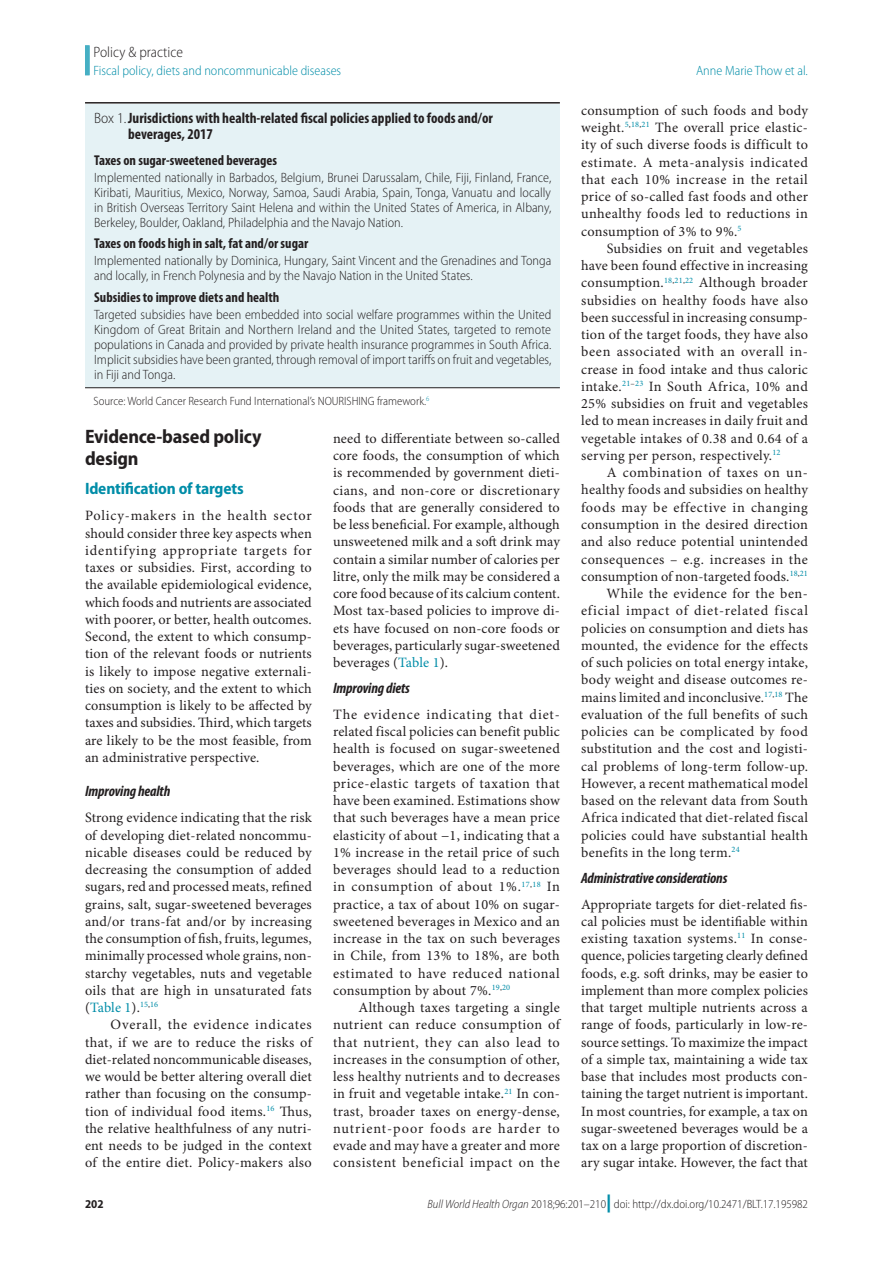
<style>
.page{position:relative;width:893px;height:1263px;background:#fff}
.page>*{position:absolute;margin:0;border:0;box-sizing:border-box;transform-origin:0 0}
.t1{font:700 semi-condensed 19.5px/22.5px "Myriad Pro";letter-spacing:-.01em;color:#231f20}
.t2{font:700 semi-condensed 16.5px "Myriad Pro";letter-spacing:-.01em;color:#008da8}
.t3{font:700 condensed 15px/16.5px "Myriad Pro";color:#231f20}
.t4{font:italic 700 condensed 15px "Myriad Pro";letter-spacing:-.01em;color:#231f20}
.t5{font:300 semi-condensed 15px "Myriad Pro";color:#231f20}
.t6{font:14.25px/17.2px "Minion Pro";letter-spacing:.02em;color:#231f20;text-align:justify}
.t7{font:700 condensed 14.25px "Myriad Pro";color:#231f20}
.t8{font:14.25px "Minion Pro";letter-spacing:.045em;color:#231f20}
.t9{font:14.25px "Minion Pro";letter-spacing:.055em;color:#231f20}
.t10{font:300 semi-condensed 13.5px/15px "Myriad Pro";color:#231f20;text-align:justify}
.t11{font:300 semi-condensed 13.5px "Myriad Pro";color:#008da8}
.t12{font:300 semi-condensed 12px "Myriad Pro";color:#231f20}
.t13{font:700 semi-condensed 12px "Myriad Pro";color:#231f20}
.s1{font-weight:300;font-stretch:semi-condensed}
.s2{color:#008da8}
.s3{font-style:italic}
.s4{font-weight:900;font-stretch:normal;font-size:18px;color:#008da8}
</style>
<div class="page">
<div style="left:85px;top:45px;width:5px;height:30px;background:#46afc4"></div>
<div style="left:85px;top:104px;width:474px;height:284px;background:#e5f2f5"></div>
<hr style="left:85px;top:102px;width:475px;height:2px;background:#231f20">
<hr style="left:85px;top:387px;width:475px;height:1px;background:#231f20">
<p class="t5" style="left:94px;top:44px;width:91px">Policy &amp; practice</p>
<p class="t11" style="left:94px;top:63px;width:249px">Fiscal policy, diets and noncommunicable diseases</p>
<p class="t11" style="left:696px;top:63px;width:113px">Anne Marie Thow et al.</p>
<p class="t3" style="left:128px;top:110px;width:366px;text-indent:-34px"><span class="s1">Box 1.</span>Jurisdictions with health-related fiscal policies applied to foods and/or beverages, 2017</p>
<p class="t7" style="left:94px;top:152px;width:185px">Taxes on sugar-sweetened beverages</p>
<p class="t10" style="left:94px;top:170px;width:459px">Implemented nationally in Barbados, Belgium, Brunei Darussalam, Chile, Fiji, Finland, France, Kiribati, Mauritius, Mexico, Norway, Samoa, Saudi Arabia, Spain, Tonga, Vanuatu and locally in British Overseas Territory Saint Helena and within the United States of America, in Albany, Berkeley, Boulder, Oakland, Philadelphia and the Navajo Nation.</p>
<p class="t7" style="left:94px;top:236px;width:216px">Taxes on foods high in salt, fat and/or sugar</p>
<p class="t10" style="left:94px;top:254px;width:459px">Implemented nationally by Dominica, Hungary, Saint Vincent and the Grenadines and Tonga and locally, in French Polynesia and by the Navajo Nation in the United States.</p>
<p class="t7" style="left:94px;top:289px;width:187px">Subsidies to improve diets and health</p>
<p class="t10" style="left:94px;top:307px;width:459px">Targeted subsidies have been embedded into social welfare programmes within the United Kingdom of Great Britain and Northern Ireland and the United States, targeted to remote populations in Canada and provided by private health insurance programmes in South Africa.<br>Implicit subsidies have been granted, through removal of import tariffs on fruit and vegetables, in Fiji and Tonga.</p>
<p class="t12" style="left:94px;top:395px;width:337px">Source: World Cancer Research Fund International’s NOURISHING framework.<sup>6</sup></p>
<h1 class="t1" style="left:85px;top:425px;width:178px">Evidence-based policy design</h1>
<p class="t2" style="left:85px;top:480px;width:160px">Identification of targets</p>
<p class="t6" style="left:85px;top:508px;width:228px">Policy-makers in the health sector should consider three key aspects when identifying appropriate targets for taxes or subsidies. First, according to the available epidemiological evidence, which foods and nutrients are associated with poorer, or better, health outcomes.<br>Second, the extent to which consump&shy;tion of the relevant foods or nutrients is likely to impose negative externali&shy;ties on society, and the extent to which consumption is likely to be affected by taxes and subsidies. Third, which targets are likely to be the most feasible, from an administrative perspective.</p>
<p class="t4" style="left:85px;top:783px;width:87px">Improving health</p>
<p class="t6" style="left:85px;top:810px;width:228px">Strong evidence indicating that the risk of developing diet-related noncommu&shy;nicable diseases could be reduced by decreasing the consumption of added sugars, red and processed meats, refined grains, salt, sugar-sweetened beverages and/or trans-fat and/or by increasing the consumption of fish, fruits, legumes, minimally processed whole grains, non&shy;starchy vegetables, nuts and vegetable oils that are high in unsaturated fats (<span class="s2">Table 1</span>).<sup>15</sup><sup>,</sup><sup>16</sup></p>
<p class="t6" style="left:85px;top:1017px;width:228px;text-indent:26px">Overall, the evidence indicates that, if we are to reduce the risks of diet-related noncommunicable diseases, we would be better altering overall diet rather than focusing on the consump&shy;tion of individual food items.<sup>16</sup> Thus, the relative healthfulness of any nutri&shy;ent needs to be judged in the context of the entire diet. Policy-makers also</p>
<p class="t6" style="left:333px;top:430px;width:228px">need to differentiate between so-called core foods, the consumption of which is recommended by government dieti&shy;cians, and non-core or discretionary foods that are generally considered to be less beneficial. For example, although unsweetened milk and a soft drink may contain a similar number of calories per litre, only the milk may be considered a core food because of its calcium content.<br>Most tax-based policies to improve di&shy;ets have focused on non-core foods or beverages, particularly sugar-sweetened beverages (<span class="s2">Table 1</span>).</p>
<p class="t4" style="left:333px;top:680px;width:78px">Improving diets</p>
<p class="t6" style="left:333px;top:706px;width:228px">The evidence indicating that diet&shy;related fiscal policies can benefit public health is focused on sugar-sweetened beverages, which are one of the more price-elastic targets of taxation that have been examined. Estimations show that such beverages have a mean price elasticity of about −1, indicating that a 1% increase in the retail price of such beverages should lead to a reduction in consumption of about 1%.<sup>17</sup><sup>,</sup><sup>18</sup> In practice, a tax of about 10% on sugar&shy;sweetened beverages in Mexico and an increase in the tax on such beverages in Chile, from 13% to 18%, are both estimated to have reduced national consumption by about 7%.<sup>19</sup><sup>,</sup><sup>20</sup></p>
<p class="t6" style="left:333px;top:999px;width:228px;text-indent:26px">Although taxes targeting a single nutrient can reduce consumption of that nutrient, they can also lead to increases in the consumption of other, less healthy nutrients and to decreases in fruit and vegetable intake.<sup>21</sup> In con&shy;trast, broader taxes on energy-dense, nutrient-poor foods are harder to evade and may have a greater and more consistent beneficial impact on the</p>
<p class="t6" style="left:581px;top:102px;width:228px">consumption of such foods and body weight.<sup>5</sup><sup>,</sup><sup>18</sup><sup>,</sup><sup>21</sup> The overall price elastic&shy;ity of such diverse foods is difficult to estimate. A meta-analysis indicated that each 10% increase in the retail price of so-called fast foods and other unhealthy foods led to reductions in consumption of 3% to 9%.<sup>5</sup></p>
<p class="t6" style="left:581px;top:240px;width:228px;text-indent:26px">Subsidies on fruit and vegetables have been found effective in increasing consumption.<sup>18</sup><sup>,</sup><sup>21</sup><sup>,</sup><sup>22</sup> Although broader subsidies on healthy foods have also been successful in increasing consump&shy;tion of the target foods, they have also been associated with an overall in&shy;crease in food intake and thus caloric intake.<sup>21</sup><sup>–</sup><sup>23</sup> In South Africa, 10% and 25% subsidies on fruit and vegetables led to mean increases in daily fruit and vegetable intakes of 0.38 and 0.64 of a serving per person, respectively.<sup>12</sup></p>
<p class="t8" style="left:607px;top:464px;width:203px">A combination of taxes on un-</p>
<p class="t6" style="left:581px;top:482px;width:228px">healthy foods and subsidies on healthy</p>
<p class="t8" style="left:581px;top:499px;width:228px">foods may be effective in changing</p>
<p class="t6" style="left:581px;top:516px;width:228px">consumption in the desired direction</p>
<p class="t6" style="left:581px;top:534px;width:228px">and also reduce potential unintended</p>
<p class="t6" style="left:581px;top:551px;width:228px">consequences – e.g. increases in the</p>
<p class="t6" style="left:581px;top:568px;width:228px">consumption of non-targeted foods.<sup>18</sup><sup>,</sup><sup>21</sup></p>
<p class="t6" style="left:607px;top:585px;width:203px">While the evidence for the ben-</p>
<p class="t9" style="left:581px;top:602px;width:228px">eficial impact of diet-related fiscal</p>
<p class="t6" style="left:581px;top:620px;width:228px">policies on consumption and diets has</p>
<p class="t6" style="left:581px;top:637px;width:228px">mounted, the evidence for the effects</p>
<p class="t6" style="left:581px;top:654px;width:228px">of such policies on total energy intake,</p>
<p class="t6" style="left:581px;top:672px;width:228px">body weight and disease outcomes re-</p>
<p class="t6" style="left:581px;top:689px;width:228px">mains limited and inconclusive.<sup>17</sup><sup>,</sup><sup>18</sup> The</p>
<p class="t6" style="left:581px;top:706px;width:228px">evaluation of the full benefits of such</p>
<p class="t6" style="left:581px;top:723px;width:228px">policies can be complicated by food</p>
<p class="t6" style="left:581px;top:741px;width:228px">substitution and the cost and logisti-</p>
<p class="t6" style="left:581px;top:758px;width:228px">cal problems of long-term follow-up.</p>
<p class="t6" style="left:581px;top:775px;width:228px">However, a recent mathematical model</p>
<p class="t6" style="left:581px;top:792px;width:228px">based on the relevant data from South</p>
<p class="t6" style="left:581px;top:810px;width:228px">Africa indicated that diet-related fiscal</p>
<p class="t6" style="left:581px;top:827px;width:228px">policies could have substantial health</p>
<p class="t6" style="left:581px;top:844px;width:160px">benefits in the long term.<sup>24</sup></p>
<p class="t4" style="left:581px;top:870px;width:148px">Administrative considerations</p>
<p class="t6" style="left:581px;top:896px;width:228px">Appropriate targets for diet-related fis&shy;cal policies must be identifiable within existing taxation systems.<sup>11</sup> In conse&shy;quence, policies targeting clearly defined foods, e.g. soft drinks, may be easier to implement than more complex policies that target multiple nutrients across a range of foods, particularly in low-re&shy;source settings. To maximize the impact of a simple tax, maintaining a wide tax base that includes most products con&shy;taining the target nutrient is important.<br>In most countries, for example, a tax on sugar-sweetened beverages would be a tax on a large proportion of discretion&shy;ary sugar intake. However, the fact that</p>
<p class="t13" style="left:85px;top:1197px;width:20px">202</p>
<p class="t12" style="left:427px;top:1198px;width:382px"><span class="s3">Bull World Health Organ</span> 2018;96:201–210<span class="s4">|</span> doi: http://dx.doi.org/10.2471/BLT.17.195982</p>
</div>
